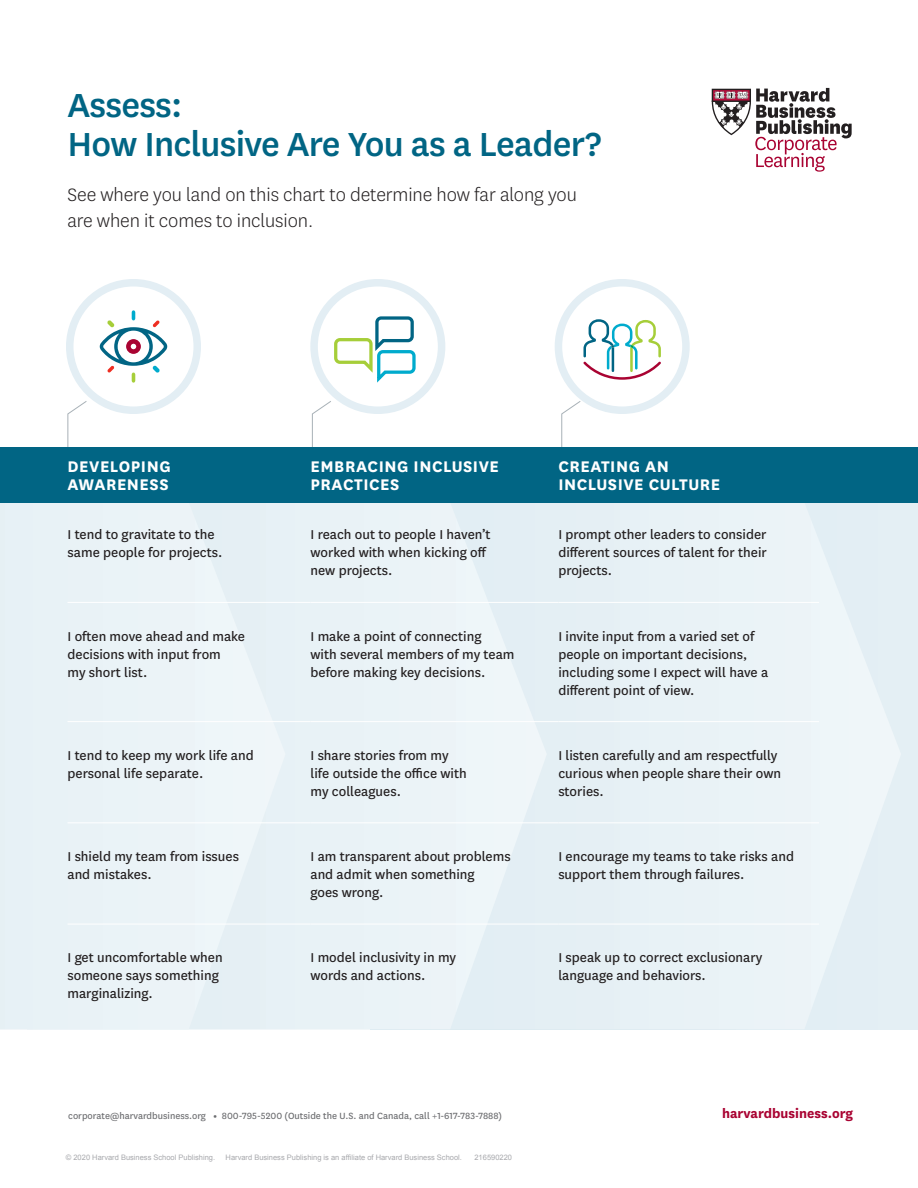
<style>
.page{position:relative;width:918px;height:1188px;background:#fff}
.page>*{position:absolute;margin:0;border:0;box-sizing:border-box;transform-origin:0 0}
.t1{font:500 39px/39px "National HBR";letter-spacing:-.02em;color:#016584}
.t2{font:300 21px/25.2px "National HBR";letter-spacing:-.005em;color:#231f20}
.t3{font:700 18px/18px "National HBR";letter-spacing:.03em;color:#fff}
.t4{font:15px/18px "HBR Stationery";color:#231f20}
.t5{font:700 15px "National HBR";color:#a90332}
.t6{font:10.5px "HBR Stationery";color:#6c6d70}
.t7{font:7.5px "Arial";color:#a8a9ad}
</style>
<div class="page">
<svg style="left:312px;top:401px;width:19px;height:46px"></svg>
<svg style="left:561px;top:401px;width:20px;height:46px"></svg>
<svg style="left:67px;top:401px;width:20px;height:46px"></svg>
<div style="left:370px;top:502px;width:548px;height:527px;background:#e5eff4"></div>
<svg style="left:547px;top:502px;width:354px;height:422px"></svg>
<svg style="left:712px;top:88px;width:140px;height:84px"></svg>
<div style="left:66px;top:279px;width:135px;height:135px;border:8px solid #e3eef4;border-radius:50%"></div>
<svg style="left:100px;top:310px;width:67px;height:73px"></svg>
<div style="left:555px;top:279px;width:135px;height:135px;border:8px solid #e3eef4;border-radius:50%"></div>
<svg style="left:583px;top:319px;width:78px;height:61px"></svg>
<div style="left:310px;top:279px;width:135px;height:135px;border:8px solid #e3eef4;border-radius:50%"></div>
<svg style="left:332px;top:316px;width:84px;height:71px"></svg>
<svg style="left:286px;top:502px;width:261px;height:527px"></svg>
<div style="left:0;top:502px;width:286px;height:527px;background:#e9f2f6"></div>
<div style="left:0;top:447px;width:918px;height:55px;background:#016584"></div>
<hr style="left:68px;top:602px;width:242px;height:1px;background:#fff">
<hr style="left:310px;top:602px;width:248px;height:1px;background:#fff">
<hr style="left:558px;top:602px;width:261px;height:1px;background:#fff">
<hr style="left:68px;top:721px;width:242px;height:1px;background:#fff">
<hr style="left:310px;top:721px;width:248px;height:1px;background:#fff">
<hr style="left:558px;top:721px;width:261px;height:1px;background:#fff">
<hr style="left:68px;top:822px;width:242px;height:1px;background:#fff">
<hr style="left:310px;top:822px;width:248px;height:1px;background:#fff">
<hr style="left:558px;top:822px;width:261px;height:1px;background:#fff">
<hr style="left:68px;top:924px;width:242px;height:1px;background:#fff">
<hr style="left:310px;top:924px;width:248px;height:1px;background:#fff">
<hr style="left:558px;top:924px;width:261px;height:1px;background:#fff">
<h1 class="t1" style="left:68px;top:83px;width:536px">Assess:<br>How Inclusive Are You as a Leader?</h1>
<h2 class="t2" style="left:68px;top:182px;width:511px">See where you land on this chart to determine how far along you are when it comes to inclusion.</h2>
<p class="t3" style="left:68px;top:456px;width:105px">DEVELOPING<br>AWARENESS</p>
<p class="t3" style="left:310px;top:456px;width:190px">EMBRACING INCLUSIVE<br>PRACTICES</p>
<p class="t3" style="left:558px;top:456px;width:163px">CREATING AN<br>INCLUSIVE CULTURE</p>
<p class="t4" style="left:68px;top:525px;width:156px">I tend to gravitate to the same people for projects.</p>
<p class="t4" style="left:310px;top:525px;width:182px">I reach out to people I haven’t worked with when kicking off new projects.</p>
<p class="t4" style="left:558px;top:525px;width:210px;text-align:justify">I prompt other leaders to consider different sources of talent for their projects.</p>
<p class="t4" style="left:68px;top:626px;width:179px">I often move ahead and make decisions with input from<br>my short list.</p>
<p class="t4" style="left:310px;top:626px;width:206px">I make a point of connecting<br>with several members of my team before making key decisions.</p>
<p class="t4" style="left:558px;top:626px;width:211px">I invite input from a varied set of people on important decisions, including some I expect will have a different point of view.</p>
<p class="t4" style="left:68px;top:745px;width:188px">I tend to keep my work life and personal life separate.</p>
<p class="t4" style="left:310px;top:745px;width:158px">I share stories from my life outside the office with my colleagues.</p>
<p class="t4" style="left:558px;top:745px;width:224px">I listen carefully and am respectfully curious when people share their own stories.</p>
<p class="t4" style="left:68px;top:847px;width:173px">I shield my team from issues and mistakes.</p>
<p class="t4" style="left:310px;top:847px;width:202px">I am transparent about problems and admit when something<br>goes wrong.</p>
<p class="t4" style="left:558px;top:847px;width:237px">I encourage my teams to take risks and support them through failures.</p>
<p class="t4" style="left:68px;top:948px;width:157px">I get uncomfortable when someone says something marginalizing.</p>
<p class="t4" style="left:310px;top:948px;width:147px">I model inclusivity in my words and actions.</p>
<p class="t4" style="left:558px;top:948px;width:205px">I speak up to correct exclusionary language and behaviors.</p>
<p class="t6" style="left:68px;top:1109px;width:435px">corporate@harvardbusiness.org • 800-795-5200 (Outside the U.S. and Canada, call +1-617-783-7888)</p>
<p class="t5" style="left:722px;top:1103px;width:132px">harvardbusiness.org</p>
<p class="t7" style="left:66px;top:1152px;width:151px">© 2020 Harvard Business School Publishing.</p>
<p class="t7" style="left:226px;top:1152px;width:238px">Harvard Business Publishing is an affiliate of Harvard Business School.</p>
<p class="t7" style="left:474px;top:1152px;width:39px">216590220</p>
</div>
